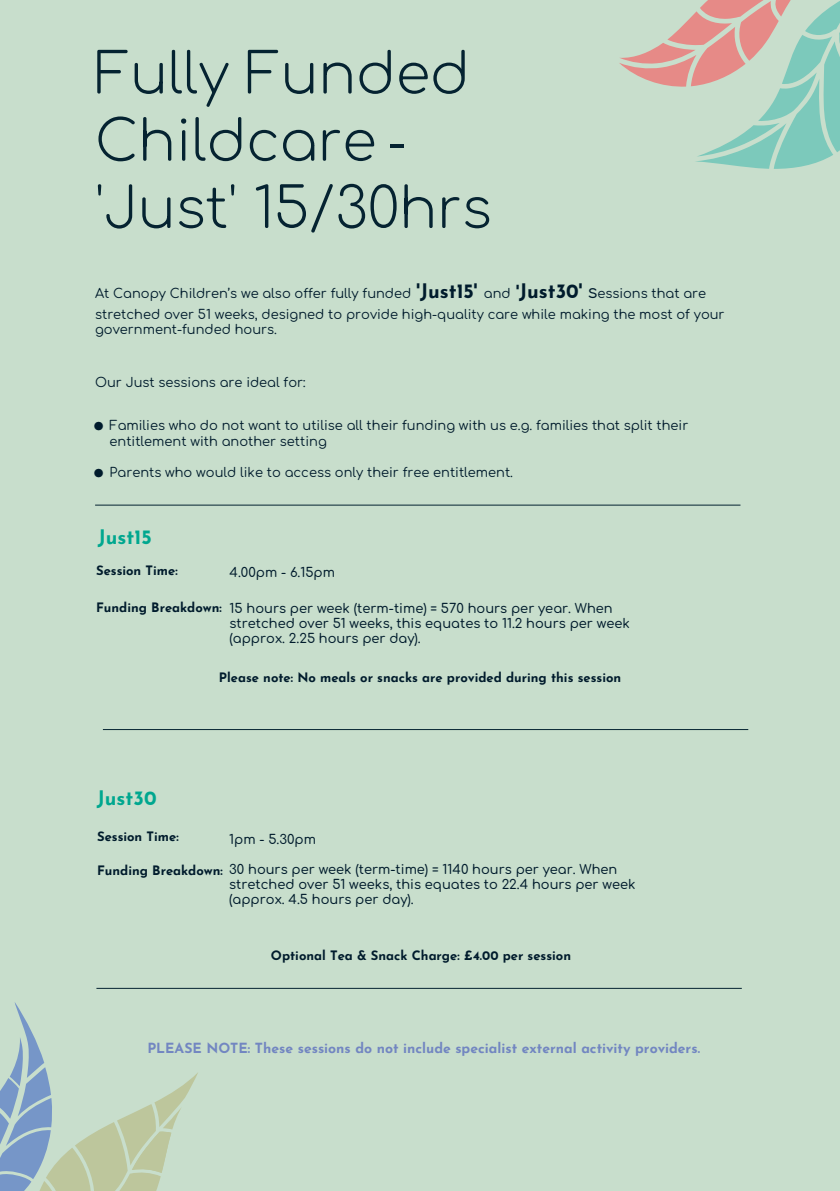
<style>
.page{position:relative;width:840px;height:1191px;background:#fff}
.page>*{position:absolute;margin:0;border:0;box-sizing:border-box;transform-origin:0 0}
.t1{font:300 56px/67.2px "Comfortaa";color:#052331}
.t2{font:700 20px "Josefin Sans";color:#00a78f}
.t3{font:700 14px "Josefin Sans";color:#7286c1}
.t4{font:13px/20px "Comfortaa";color:#001b2c}
.t5{font:500 13px/15.2px "Comfortaa";color:#001b2c}
.t6{font:700 13px "Josefin Sans";color:#001b2c}
.s1{font-family:"Myriad Pro";font-weight:400}
.s2{font-family:"Josefin Sans";font-weight:700;font-size:20px}
.s3{font-family:"Josefin Sans";font-weight:700;font-size:18px}
.s4{font-size:18px}
</style>
<div class="page">
<div style="left:0;top:952px;width:839px;height:239px;background:#c8decc"></div>
<div style="left:0;top:0;width:839px;height:975px;background:#c8decc"></div>
<svg style="left:619px;top:0;width:220px;height:169px"></svg>
<svg style="left:0;top:1002px;width:198px;height:189px"></svg>
<hr style="left:103px;top:729px;width:644px;height:1px;background:#052331">
<hr style="left:96px;top:988px;width:645px;height:1px;background:#052331">
<hr style="left:95px;top:504px;width:645px;height:1px;background:#052331">
<h1 class="t1" style="left:95px;top:32px;width:398px">Fully Funded<br>Childcare <span class="s1">- </span>'Just' 15/30hrs</h1>
<p class="t4" style="left:95px;top:282px;width:630px">At Canopy Children’s we also offer fully funded <span class="s2">'Just15'</span> and <span class="s3">'</span><span class="s2">Just30'</span> <span class="s4">s</span>essions that are stretched over 51 weeks, designed to provide high-quality care while making the most of your</p>
<p class="t4" style="left:95px;top:318px;width:183px">government-funded hours.</p>
<p class="t4" style="left:95px;top:371px;width:212px">Our Just sessions are ideal for:</p>
<p class="t4" style="left:110px;top:416px;width:580px;line-height:15.6px;text-indent:-16px">● Families who do not want to utilise all their funding with us e.g. families that split their entitlement with another setting</p>
<p class="t4" style="left:94px;top:461px;width:420px">● Parents who would like to access only their free entitlement.</p>
<h2 class="t2" style="left:98px;top:519px;width:55px">Just15</h2>
<p class="t6" style="left:96px;top:559px;width:83px">Session Time:</p>
<p class="t6" style="left:96px;top:596px;width:127px">Funding Breakdown:</p>
<p class="t5" style="left:229px;top:563px;width:107px">4.00pm - 6.15pm</p>
<p class="t5" style="left:229px;top:599px;width:401px">15 hours per week (term-time) = 570 hours per year. When stretched over 51 weeks, this equates to 11.2 hours per week (approx. 2.25 hours per day).</p>
<p class="t6" style="left:219px;top:666px;width:403px">Please note: No meals or snacks are provided during this session</p>
<h2 class="t2" style="left:97px;top:779px;width:61px">Just30</h2>
<p class="t6" style="left:97px;top:825px;width:83px">Session Time:</p>
<p class="t6" style="left:97px;top:859px;width:127px">Funding Breakdown:</p>
<p class="t5" style="left:229px;top:830px;width:88px">1pm - 5.30pm</p>
<p class="t5" style="left:229px;top:860px;width:407px">30 hours per week (term-time) = 1140 hours per year. When stretched over 51 weeks, this equates to 22.4 hours per week (approx. 4.5 hours per day).</p>
<p class="t6" style="left:271px;top:944px;width:301px">Optional Tea &amp; Snack Charge: £4.00 per session</p>
<p class="t3" style="left:147px;top:1035px;width:554px">PLEASE NOTE: These sessions do not include specialist external activity providers.</p>
</div>
